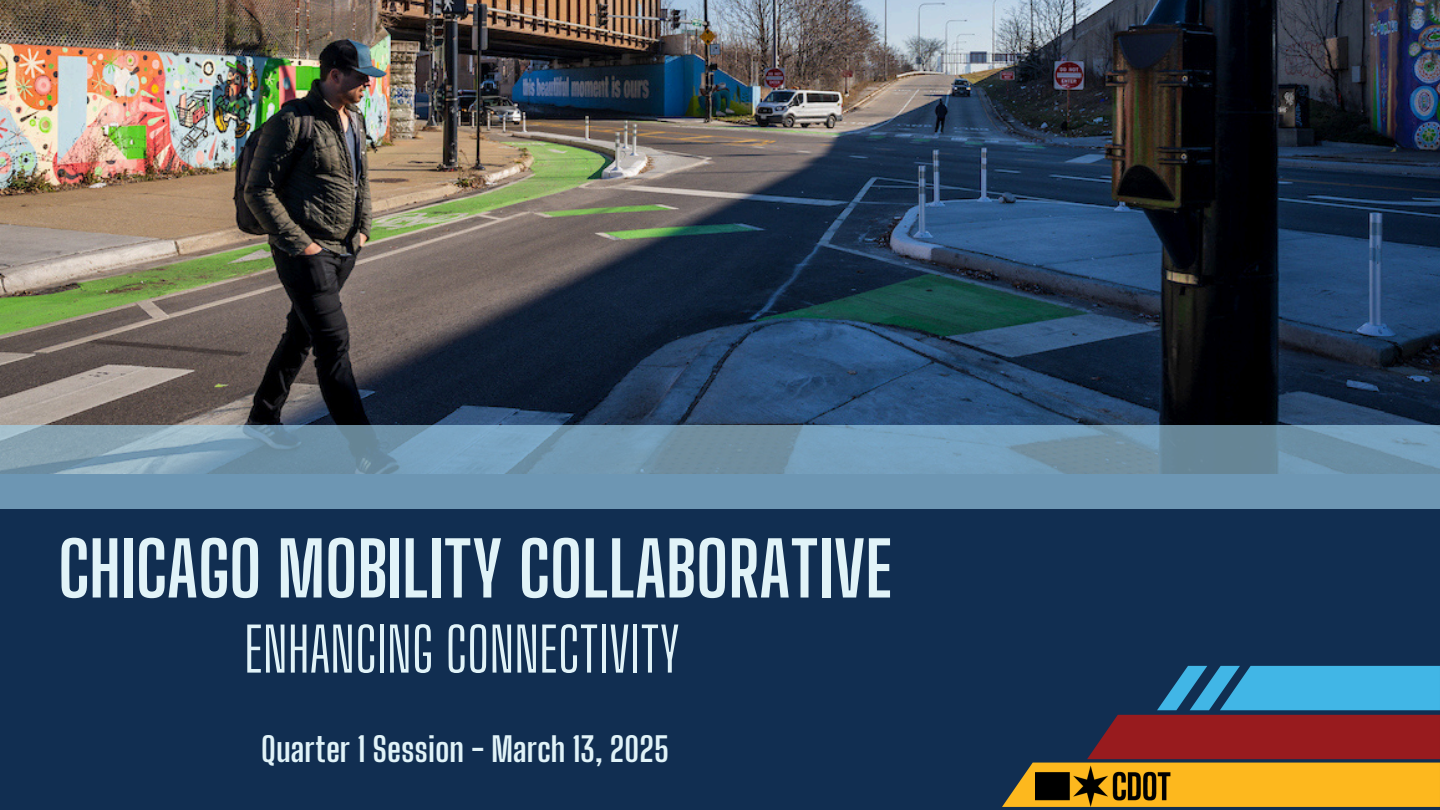
<style>
.page{position:relative;width:1440px;height:810px;background:#112e51}
.page>*{position:absolute;margin:0;border:0;box-sizing:border-box;transform-origin:0 0}
.t1{font:700 74.1px "Big Shoulders Display";color:#e1f3f8}
.t2{font:60.1px "Big Shoulders Display";color:#e1f3f8}
.t3{font:700 33.6px "Big Shoulders Display";color:#e1f3f8}
</style>
<div class="page">
<svg style="left:1002px;top:666px;width:438px;height:141px"></svg>
<img style="left:1036px;top:765px;width:139px;height:42px">
<img style="left:0;top:0;width:1440px;height:425px">
<svg style="left:0;top:425px;width:1440px;height:83px;background:#7197b0"></svg>
<h1 class="t1" style="left:58px;top:525px;width:836px">CHICAGO MOBILITY COLLABORATIVE</h1>
<h2 class="t2" style="left:244px;top:613px;width:437px">ENHANCING CONNECTIVITY</h2>
<p class="t3" style="left:261px;top:729px;width:409px">Quarter 1 Session - March 13, 2025</p>
</div>
